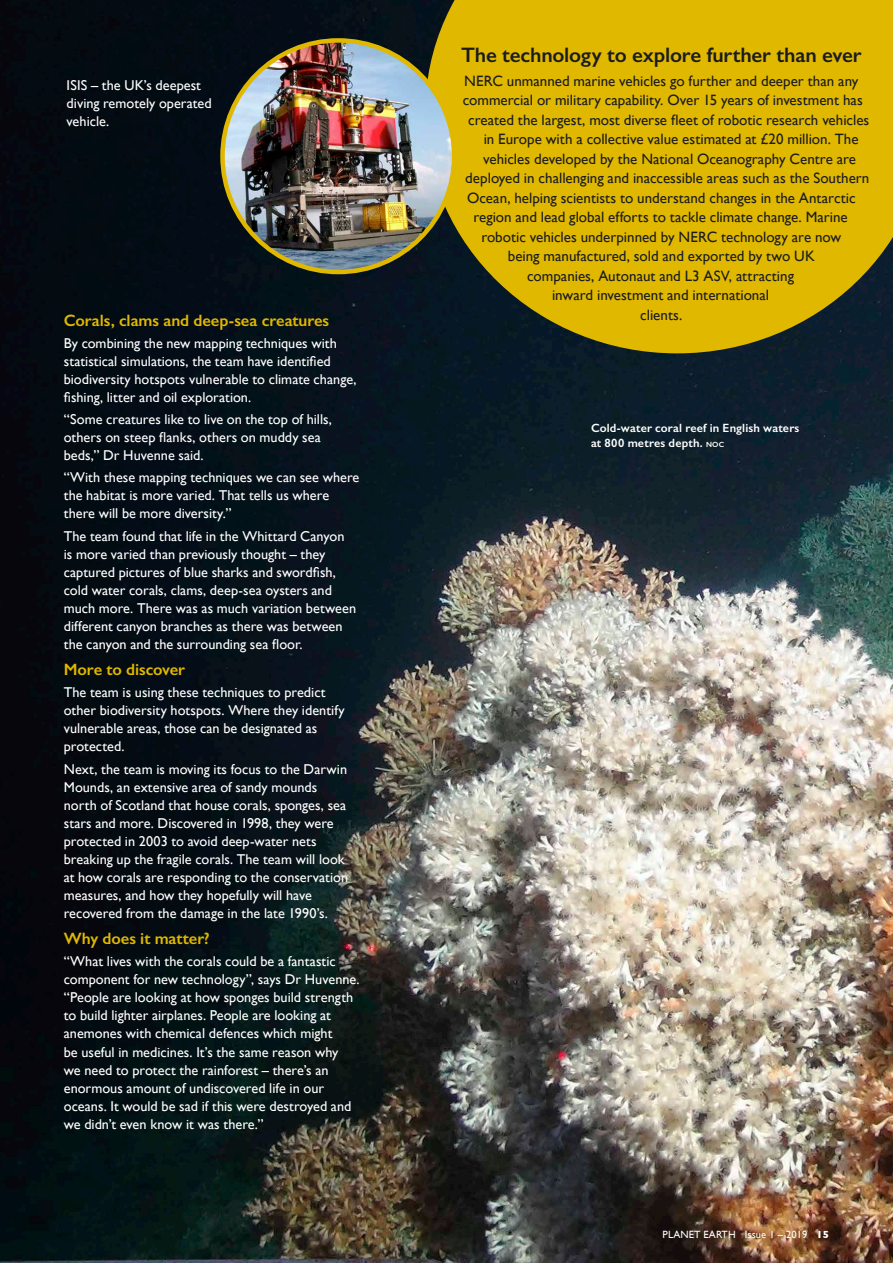
<style>
.page{position:relative;width:893px;height:1263px;background:#fff}
.page>*{position:absolute;margin:0;border:0;box-sizing:border-box;transform-origin:0 0}
.Sub_head{font:600 21px "Gill Sans";letter-spacing:-.01em;color:#1b1c20}
.Sub_head-2{font:600 16.5px "Gill Sans";letter-spacing:-.005em;color:#e1b800}
.body_copy{font:15px "Gill Sans";color:#1b1c20}
.body_copy-2{font:14.25px/18px "Gill Sans";color:#fff}
.t1{font:600 12px/15px "Gill Sans";letter-spacing:.015em;color:#fff}
.t2{font:10.5px "Gill Sans";letter-spacing:.01em;color:#fff}
.s1{font-size:7.5px}
.s2{font-weight:700}
</style>
<div class="page">
<img style="left:0;top:0;width:893px;height:1263px">
<svg style="left:425px;top:0;width:468px;height:353px;background:#c5a404"></svg>
<img style="left:223px;top:40px;width:231px;height:232px;border-radius:116px">
<p class="body_copy-2" style="left:67px;top:76px;width:147px">ISIS – the UK’s deepest diving remotely operated vehicle.</p>
<p class="Sub_head-2" style="left:64px;top:310px;width:267px">Corals, clams and deep-sea creatures</p>
<p class="body_copy-2" style="left:64px;top:334px;width:294px">By combining the new mapping techniques with statistical simulations, the team have identified biodiversity hotspots vulnerable to climate change, fishing, litter and oil exploration.</p>
<p class="body_copy-2" style="left:64px;top:410px;width:270px">“Some creatures like to live on the top of hills, others on steep flanks, others on muddy sea beds,” Dr Huvenne said.</p>
<p class="body_copy-2" style="left:64px;top:468px;width:297px">“With these mapping techniques we can see where the habitat is more varied. That tells us where there will be more diversity.”</p>
<p class="body_copy-2" style="left:64px;top:527px;width:294px">The team found that life in the Whittard Canyon is more varied than previously thought – they captured pictures of blue sharks and swordfish, cold water corals, clams, deep-sea oysters and much more. There was as much variation between different canyon branches as there was between the canyon and the surrounding sea floor.</p>
<p class="Sub_head-2" style="left:64px;top:660px;width:123px">More to discover</p>
<p class="body_copy-2" style="left:64px;top:683px;width:282px">The team is using these techniques to predict other biodiversity hotspots. Where they identify vulnerable areas, those can be designated as protected.</p>
<p class="body_copy-2" style="left:64px;top:760px;width:286px">Next, the team is moving its focus to the Darwin Mounds, an extensive area of sandy mounds north of Scotland that house corals, sponges, sea stars and more. Discovered in 1998, they were protected in 2003 to avoid deep-water nets breaking up the fragile corals. The team will look at how corals are responding to the conservation measures, and how they hopefully will have recovered from the damage in the late 1990’s.</p>
<p class="Sub_head-2" style="left:64px;top:929px;width:148px">Why does it matter?</p>
<p class="body_copy-2" style="left:64px;top:952px;width:297px">“What lives with the corals could be a fantastic component for new technology”, says Dr Huvenne. “People are looking at how sponges build strength to build lighter airplanes. People are looking at anemones with chemical defences which might<br>be useful in medicines. It’s the same reason why<br>we need to protect the rainforest – there’s an enormous amount of undiscovered life in our oceans. It would be sad if this were destroyed and we didn’t even know it was there.”</p>
<p class="Sub_head" style="left:461px;top:42px;width:402px">The technology to explore further than ever</p>
<p class="body_copy" style="left:464px;top:72px;width:396px">NERC unmanned marine vehicles go further and deeper than any</p>
<p class="body_copy" style="left:463px;top:91px;width:401px">commercial or military capability. Over 15 years of investment has</p>
<p class="body_copy" style="left:468px;top:111px;width:403px">created the largest, most diverse fleet of robotic research vehicles</p>
<p class="body_copy" style="left:484px;top:130px;width:376px">in Europe with a collective value estimated at £20 million. The</p>
<p class="body_copy" style="left:483px;top:150px;width:374px">vehicles developed by the National Oceanography Centre are</p>
<p class="body_copy" style="left:465px;top:169px;width:406px">deployed in challenging and inaccessible areas such as the Southern</p>
<p class="body_copy" style="left:467px;top:189px;width:390px">Ocean, helping scientists to understand changes in the Antarctic</p>
<p class="body_copy" style="left:473px;top:208px;width:376px">region and lead global efforts to tackle climate change. Marine</p>
<p class="body_copy" style="left:481px;top:228px;width:362px">robotic vehicles underpinned by NERC technology are now</p>
<p class="body_copy" style="left:508px;top:247px;width:308px">being manufactured, sold and exported by two UK</p>
<p class="body_copy" style="left:527px;top:267px;width:268px">companies, Autonaut and L3 ASV, attracting</p>
<p class="body_copy" style="left:552px;top:286px;width:219px">inward investment and international</p>
<p class="body_copy" style="left:640px;top:306px;width:44px">clients.</p>
<p class="t1" style="left:591px;top:420px;width:210px">Cold-water coral reef in English waters at 800 metres depth. <span class="s1">NOC</span></p>
<p class="t2" style="left:663px;top:1228px;width:168px">PLANET EARTH Issue 1 – 2019 <span class="s2">15</span></p>
</div>
